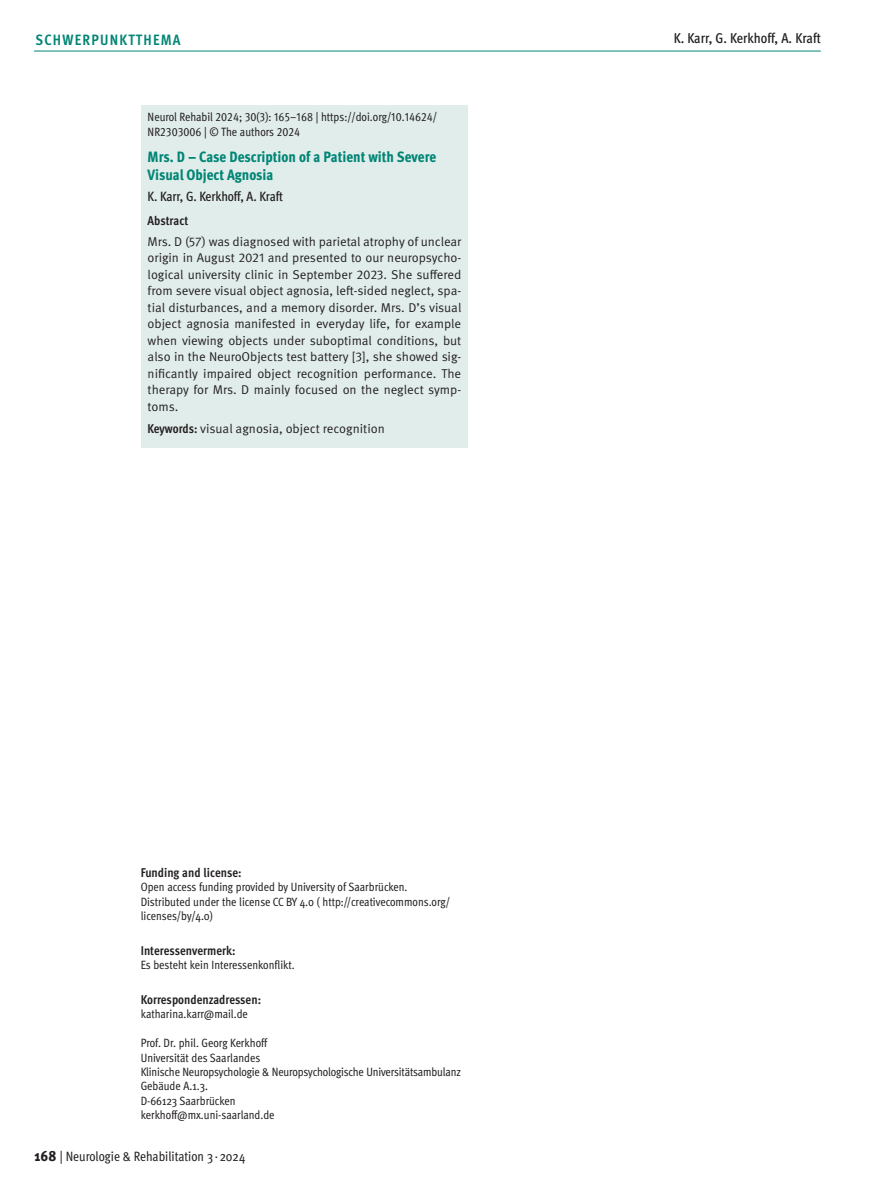
<style>
.page{position:relative;width:893px;height:1191px;background:#fff}
.page>*{position:absolute;margin:0;border:0;box-sizing:border-box;transform-origin:0 0}
.t1{font:800 15px/18px "Meta Cond OT";color:#008575}
.t2{font:700 15px "Meta Cond OT";letter-spacing:.085em;color:#008575}
.t3{font:500 14.25px "Meta Cond OT";color:#231f20}
.t4{font:13.5px "Meta Cond OT";color:#231f20}
.t5{font:500 13.5px "Meta Cond OT";letter-spacing:-.01em;color:#231f20}
.t6{font:12.75px/16.5px "Meta Pro Norm";letter-spacing:-.005em;color:#231f20;text-align:justify}
.t7{font:700 12.75px "Meta Cond OT";color:#231f20}
.t8{font:condensed 12px/14.4px "Meta Pro";letter-spacing:-.005em;color:#231f20}
.t9{font:12px/14.4px "Meta Cond OT";color:#231f20}
.s1{font-family:"Meta Cond OT";font-weight:700}
.s2{font-weight:800;font-size:15px}
</style>
<div class="page">
<div style="left:141px;top:106px;width:327px;height:342px;background:#e1edeb"></div>
<hr style="left:34px;top:51px;width:787px;height:1px;background:#008575">
<p class="t2" style="left:36px;top:30px;width:146px">SCHWERPUNKTTHEMA</p>
<p class="t3" style="left:674px;top:30px;width:149px">K. Karr, G. Kerkhoff, A. Kraft</p>
<p class="t9" style="left:148px;top:109px;width:291px">Neurol Rehabil 2024; 30(3): 165–168 | https://doi.org/10.14624/<br>NR2303006 | © The authors 2024</p>
<p class="t1" style="left:148px;top:148px;width:290px">Mrs. D – Case Description of a Patient with Severe<br>Visual Object Agnosia</p>
<p class="t5" style="left:148px;top:188px;width:137px">K. Karr, G. Kerkhoff, A. Kraft</p>
<p class="t7" style="left:148px;top:212px;width:42px">Abstract</p>
<p class="t6" style="left:148px;top:232px;width:315px">Mrs. D (57) was diagnosed with parietal atrophy of unclear origin in August 2021 and presented to our neuropsycho&shy;logical university clinic in September 2023. She suffered from severe visual object agnosia, left-sided neglect, spa&shy;tial disturbances, and a memory disorder. Mrs. D’s visual object agnosia manifested in everyday life, for example when viewing objects under suboptimal conditions, but also in the NeuroObjects test battery [3], she showed sig&shy;nificantly impaired object recognition performance. The therapy for Mrs. D mainly focused on the neglect symp&shy;toms.</p>
<p class="t6" style="left:148px;top:419px;width:239px"><span class="s1">Keywords:</span> visual agnosia, object recognition</p>
<p class="t7" style="left:141px;top:864px;width:102px">Funding and license:</p>
<p class="t8" style="left:141px;top:879px;width:311px">Open access funding provided by University of Saarbrücken.<br>Distributed under the license CC BY 4.0 ( http://creativecommons.org/ licenses/by/4.0)</p>
<p class="t7" style="left:141px;top:942px;width:96px">Interessenvermerk:</p>
<p class="t8" style="left:141px;top:957px;width:156px">Es besteht kein Interessenkonflikt.</p>
<p class="t7" style="left:141px;top:991px;width:122px">Korrespondenzadressen:</p>
<p class="t8" style="left:141px;top:1005px;width:109px">katharina.karr@mail.de</p>
<p class="t8" style="left:141px;top:1034px;width:322px">Prof. Dr. phil. Georg Kerkhoff<br>Universität des Saarlandes<br>Klinische Neuropsychologie &amp; Neuropsychologische Universitätsambulanz Gebäude A.1.3.<br>D-66123 Saarbrücken<br>kerkhoff@mx.uni-saarland.de</p>
<p class="t4" style="left:34px;top:1148px;width:213px"><span class="s2">168</span> | Neurologie &amp; Rehabilitation 3 · 2024</p>
</div>
